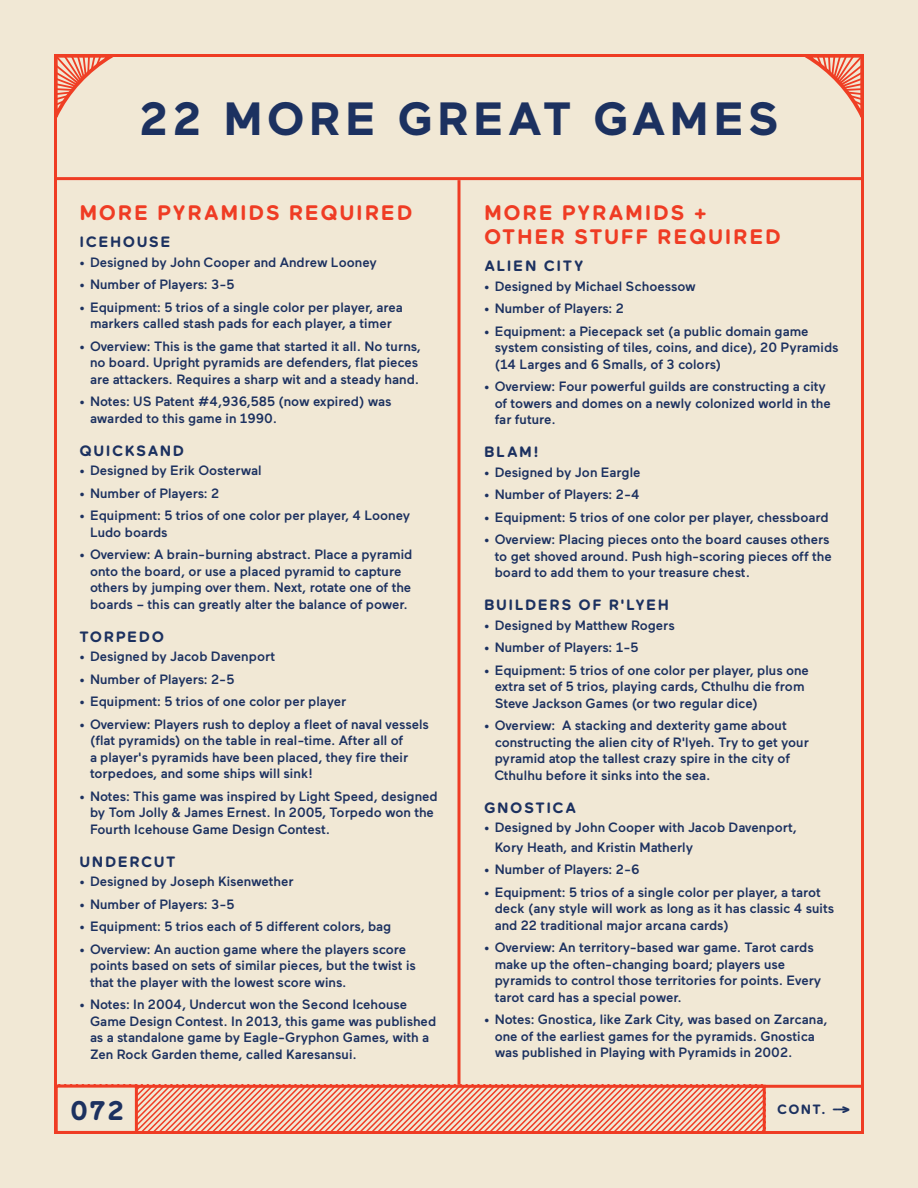
<style>
.page{position:relative;width:918px;height:1188px;background:#f1e8d5}
.page>*{position:absolute;margin:0;border:0;box-sizing:border-box;transform-origin:0 0}
.t1{font:700 46.5px "Maax";letter-spacing:.1em;color:#1c3160}
.t2{font:700 27px "Maax Rounded";color:#1c3160}
.t3{font:700 21px/24px "Maax Rounded";letter-spacing:.075em;color:#ef3c24}
.t4{font:700 15px "Maax Rounded";letter-spacing:.1em;color:#1c3160}
.t5{font:500 13.5px/16.5px "Maax";color:#1c3160}
.t6{font:700 13.5px "Maax Rounded";color:#1c3160}
</style>
<div class="page">
<svg style="left:801px;top:54px;width:63px;height:78px"></svg>
<svg style="left:54px;top:54px;width:63px;height:78px"></svg>
<hr style="left:54px;top:177px;width:810px;height:3px;background:#ef3c24">
<hr style="left:458px;top:180px;width:2px;height:905px;background:#ef3c24">
<svg style="left:138px;top:1089px;width:624px;height:41px"></svg>
<div style="left:55px;top:1085px;width:711px;height:49px;border:3px solid #ef3c24"></div>
<hr style="left:745px;top:1085px;width:118px;height:3px;background:#ef3c24">
<div style="left:55px;top:1085px;width:83px;height:49px;background:#f1e8d5;border:3px solid #ef3c24"></div>
<h1 class="t1" style="left:139px;top:94px;width:641px">22 MORE GREAT GAMES</h1>
<h3 class="t3" style="left:80px;top:201px;width:335px">MORE PYRAMIDS REQUIRED</h3>
<p class="t4" style="left:80px;top:233px;width:92px">ICEHOUSE</p>
<p class="t5" style="left:80px;top:254px;width:299px">• Designed by John Cooper and Andrew Looney</p>
<p class="t5" style="left:80px;top:277px;width:156px">• Number of Players: 3-5</p>
<p class="t5" style="left:80px;top:299px;width:325px;text-align:center">• Equipment: 5 trios of a single color per player, area markers called stash pads for each player, a timer</p>
<p class="t5" style="left:90px;top:338px;width:333px;text-indent:-11px">• Overview: This is the game that started it all. No turns, no board. Upright pyramids are defenders, flat pieces are attackers. Requires a sharp wit and a steady hand.</p>
<p class="t5" style="left:90px;top:394px;width:303px;text-indent:-11px">• Notes: US Patent #4,936,585 (now expired) was awarded to this game in 1990.</p>
<p class="t4" style="left:80px;top:442px;width:106px">QUICKSAND</p>
<p class="t5" style="left:80px;top:463px;width:184px">• Designed by Erik Oosterwal</p>
<p class="t5" style="left:80px;top:485px;width:141px">• Number of Players: 2</p>
<p class="t5" style="left:90px;top:508px;width:322px;text-indent:-11px">• Equipment: 5 trios of one color per player, 4 Looney<br>Ludo boards</p>
<p class="t5" style="left:90px;top:547px;width:324px;text-indent:-11px">• Overview: A brain-burning abstract. Place a pyramid onto the board, or use a placed pyramid to capture others by jumping over them. Next, rotate one of the boards – this can greatly alter the balance of power.</p>
<p class="t4" style="left:80px;top:628px;width:86px">TORPEDO</p>
<p class="t5" style="left:80px;top:649px;width:197px">• Designed by Jacob Davenport</p>
<p class="t5" style="left:80px;top:671px;width:156px">• Number of Players: 2-5</p>
<p class="t5" style="left:80px;top:694px;width:268px">• Equipment: 5 trios of one color per player</p>
<p class="t5" style="left:90px;top:716px;width:340px;text-indent:-11px">• Overview: Players rush to deploy a fleet of naval vessels (flat pyramids) on the table in real-time. After all of<br>a player's pyramids have been placed, they fire their torpedoes, and some ships will sink!</p>
<p class="t5" style="left:90px;top:788px;width:349px;text-indent:-11px">• Notes: This game was inspired by Light Speed, designed by Tom Jolly &amp; James Ernest. In 2005, Torpedo won the<br>Fourth Icehouse Game Design Contest.</p>
<p class="t4" style="left:80px;top:853px;width:98px">UNDERCUT</p>
<p class="t5" style="left:80px;top:874px;width:216px">• Designed by Joseph Kisenwether</p>
<p class="t5" style="left:80px;top:896px;width:156px">• Number of Players: 3-5</p>
<p class="t5" style="left:80px;top:919px;width:313px">• Equipment: 5 trios each of 5 different colors, bag</p>
<p class="t5" style="left:90px;top:941px;width:327px;text-indent:-11px">• Overview: An auction game where the players score points based on sets of similar pieces, but the twist is that the player with the lowest score wins.</p>
<p class="t5" style="left:90px;top:997px;width:348px;text-indent:-11px">• Notes: In 2004, Undercut won the Second Icehouse Game Design Contest. In 2013, this game was published as a standalone game by Eagle-Gryphon Games, with a Zen Rock Garden theme, called Karesansui.</p>
<h2 class="t2" style="left:70px;top:1094px;width:56px">072</h2>
<h3 class="t3" style="left:484px;top:201px;width:298px">MORE PYRAMIDS +<br>OTHER STUFF REQUIRED</h3>
<p class="t4" style="left:484px;top:257px;width:101px">ALIEN CITY</p>
<p class="t5" style="left:484px;top:278px;width:213px">• Designed by Michael Schoessow</p>
<p class="t5" style="left:484px;top:301px;width:141px">• Number of Players: 2</p>
<p class="t5" style="left:495px;top:323px;width:345px;text-indent:-11px">• Equipment: a Piecepack set (a public domain game system consisting of tiles, coins, and dice), 20 Pyramids (14 Larges and 6 Smalls, of 3 colors)</p>
<p class="t5" style="left:495px;top:379px;width:338px;text-indent:-11px">• Overview: Four powerful guilds are constructing a city of towers and domes on a newly colonized world in the far future.</p>
<p class="t4" style="left:484px;top:443px;width:56px">BLAM!</p>
<p class="t5" style="left:484px;top:464px;width:158px">• Designed by Jon Eargle</p>
<p class="t5" style="left:484px;top:487px;width:157px">• Number of Players: 2-4</p>
<p class="t5" style="left:484px;top:509px;width:346px">• Equipment: 5 trios of one color per player, chessboard</p>
<p class="t5" style="left:495px;top:532px;width:339px;text-indent:-11px">• Overview: Placing pieces onto the board causes others to get shoved around. Push high-scoring pieces off the board to add them to your treasure chest.</p>
<p class="t4" style="left:484px;top:596px;width:186px">BUILDERS OF R'LYEH</p>
<p class="t5" style="left:484px;top:617px;width:192px">• Designed by Matthew Rogers</p>
<p class="t5" style="left:484px;top:640px;width:156px">• Number of Players: 1-5</p>
<p class="t5" style="left:495px;top:662px;width:316px;text-indent:-11px">• Equipment: 5 trios of one color per player, plus one extra set of 5 trios, playing cards, Cthulhu die from<br>Steve Jackson Games (or two regular dice)</p>
<p class="t5" style="left:495px;top:718px;width:316px;text-indent:-11px">• Overview: A stacking and dexterity game about constructing the alien city of R'lyeh. Try to get your pyramid atop the tallest crazy spire in the city of Cthulhu before it sinks into the sea.</p>
<p class="t4" style="left:484px;top:799px;width:93px">GNOSTICA</p>
<p class="t5" style="left:495px;top:818px;width:304px;line-height:19.5px;text-indent:-11px">• Designed by John Cooper with Jacob Davenport,<br>Kory Heath, and Kristin Matherly</p>
<p class="t5" style="left:484px;top:862px;width:157px">• Number of Players: 2-6</p>
<p class="t5" style="left:495px;top:884px;width:341px;text-indent:-11px">• Equipment: 5 trios of a single color per player, a tarot deck (any style will work as long as it has classic 4 suits and 22 traditional major arcana cards)</p>
<p class="t5" style="left:495px;top:940px;width:328px;text-indent:-11px">• Overview: An territory-based war game. Tarot cards make up the often-changing board; players use pyramids to control those territories for points. Every tarot card has a special power.</p>
<p class="t5" style="left:495px;top:1012px;width:334px;text-indent:-11px">• Notes: Gnostica, like Zark City, was based on Zarcana, one of the earliest games for the pyramids. Gnostica was published in Playing with Pyramids in 2002.</p>
<p class="t6" style="left:777px;top:1101px;width:75px">CONT. ---&gt;</p>
</div>
